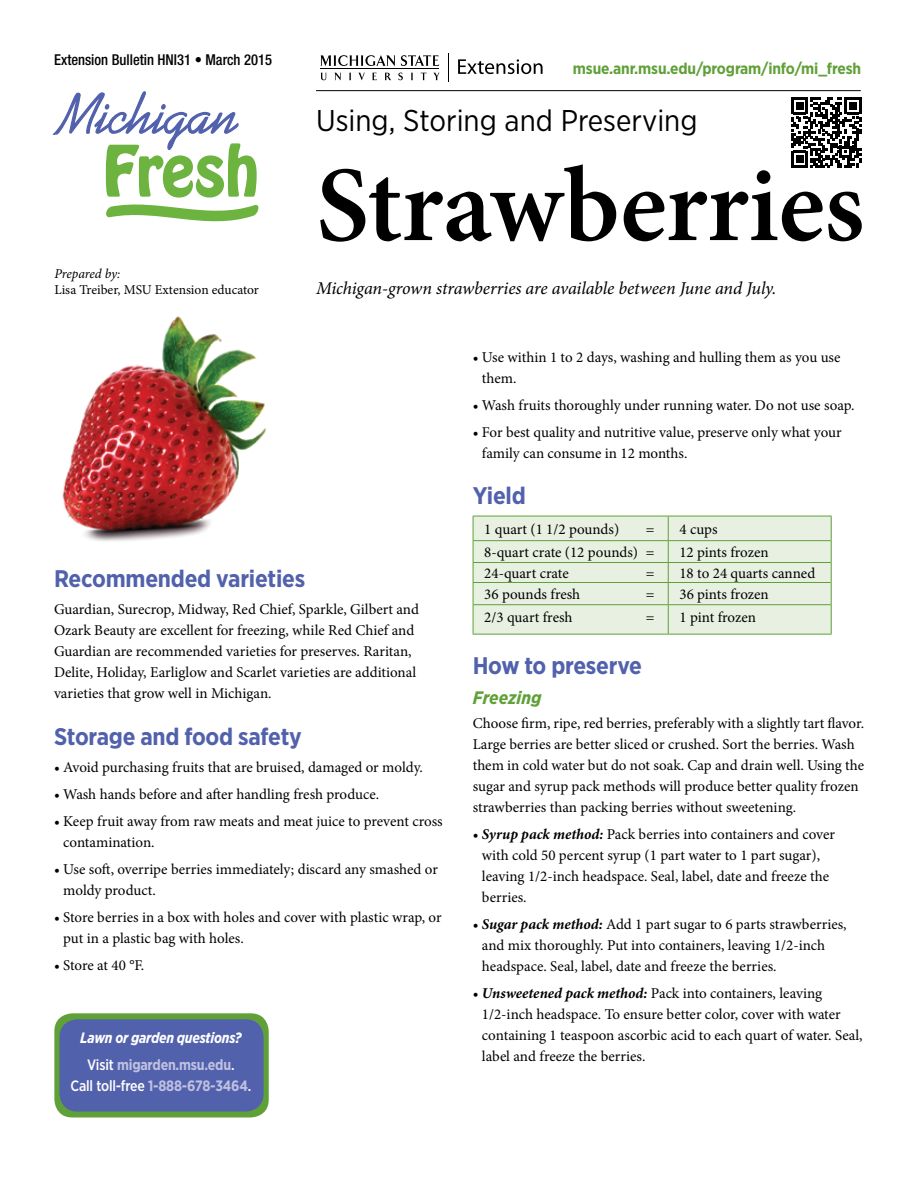
<style>
.page{position:relative;width:918px;height:1188px;background:#fff}
.page>*{position:absolute;margin:0;border:0;box-sizing:border-box;transform-origin:0 0}
.t1{font:600 107.25px "Minion Pro";letter-spacing:-.005em;color:#000}
.t2{font:30px "Gotham Narrow";color:#000}
.t3{font:700 24px "Gotham Narrow";letter-spacing:-.01em;color:#5261ac}
.t4{font:italic 18px "Minion Pro";letter-spacing:-.01em;color:#000}
.t5{font:italic 700 18px "Gotham Narrow";color:#5fa038}
.t6{font:700 15.75px "Gotham Narrow";letter-spacing:-.01em;color:#5fa038}
.Table{font:15px/21px "Minion Pro";color:#000}
.t7{font:500 condensed 15px "Helvetica Neue LT Std";color:#000}
.t8{font:500 15px "Gotham Narrow";letter-spacing:-.015em;color:#fff;scale:.95 1}
.t9{font:italic 700 15px "Gotham Narrow";letter-spacing:-.015em;color:#fff;scale:.95 1}
.t10{font:700 15px "Gotham Narrow";letter-spacing:-.015em;color:#c0c1e1;scale:.95 1}
.t11{font:13.5px "Minion Pro";color:#000}
.t12{font:italic 13.5px "Minion Pro";letter-spacing:-.01em;color:#000}
.s1{font-weight:500;color:#fff}
.s2{font-weight:700;color:#c0c1e1}
.s3{font-weight:700;font-style:italic}
</style>
<div class="page">
<svg style="left:321px;top:73px;width:6px;height:7px"></svg>
<svg style="left:334px;top:73px;width:7px;height:7px"></svg>
<svg style="left:349px;top:73px;width:2px;height:7px"></svg>
<svg style="left:358px;top:73px;width:7px;height:7px"></svg>
<svg style="left:372px;top:73px;width:5px;height:7px"></svg>
<svg style="left:385px;top:73px;width:6px;height:7px"></svg>
<svg style="left:398px;top:73px;width:5px;height:7px"></svg>
<svg style="left:411px;top:73px;width:2px;height:7px"></svg>
<svg style="left:421px;top:73px;width:5px;height:7px"></svg>
<svg style="left:433px;top:73px;width:6px;height:7px"></svg>
<svg style="left:321px;top:55px;width:74px;height:11px"></svg>
<svg style="left:401px;top:55px;width:38px;height:11px"></svg>
<hr style="left:320px;top:69px;width:119px;height:1px;background:#000">
<svg style="left:458px;top:59px;width:85px;height:15px"></svg>
<svg style="left:448px;top:53px;width:1px;height:29px"></svg>
<hr style="left:316px;top:90px;width:545px;height:1px;background:#000">
<svg style="left:791px;top:97px;width:71px;height:71px"></svg>
<svg style="left:52px;top:91px;width:206px;height:131px"></svg>
<div style="left:54px;top:1013px;width:215px;height:104px;background:#5fa038;border-radius:18px"></div>
<div style="left:59px;top:1019px;width:205px;height:93px;background:#5261ac;border-radius:18px"></div>
<img style="left:62px;top:316px;width:204px;height:225px">
<hr style="left:473px;top:634px;width:195px;height:1px;background:#5fa038">
<hr style="left:668px;top:634px;width:164px;height:1px;background:#5fa038">
<svg style="left:473px;top:516px;width:359px;height:118px;background:#e1ecd9"></svg>
<p class="t7" style="left:54px;top:50px;width:219px">Extension Bulletin HNI31 • March 2015</p>
<p class="t12" style="left:54px;top:264px;width:68px">Prepared by:</p>
<p class="t11" style="left:54px;top:281px;width:206px">Lisa Treiber, MSU Extension educator</p>
<p class="t6" style="left:573px;top:58px;width:290px">msue.anr.msu.edu/program/info/mi_fresh</p>
<p class="t2" style="left:316px;top:102px;width:383px">Using, Storing and Preserving</p>
<p class="t1" style="left:316px;top:132px;width:550px">Strawberries</p>
<p class="t4" style="left:316px;top:276px;width:462px">Michigan-grown strawberries are available between June and July.</p>
<p class="Table" style="left:482px;top:347px;width:360px;text-indent:-9px">• Use within 1 to 2 days, washing and hulling them as you use them.</p>
<p class="Table" style="left:473px;top:395px;width:383px">• Wash fruits thoroughly under running water. Do not use soap.</p>
<p class="Table" style="left:482px;top:422px;width:361px;text-indent:-9px">• For best quality and nutritive value, preserve only what your family can consume in 12 months.</p>
<p class="t3" style="left:473px;top:481px;width:55px">Yield</p>
<p class="t3" style="left:54px;top:564px;width:253px">Recommended varieties</p>
<p class="Table" style="left:54px;top:599px;width:367px">Guardian, Surecrop, Midway, Red Chief, Sparkle, Gilbert and Ozark Beauty are excellent for freezing, while Red Chief and Guardian are recommended varieties for preserves. Raritan, Delite, Holiday, Earliglow and Scarlet varieties are additional varieties that grow well in Michigan.</p>
<p class="t3" style="left:54px;top:721px;width:249px">Storage and food safety</p>
<p class="Table" style="left:54px;top:757px;width:370px">• Avoid purchasing fruits that are bruised, damaged or moldy.</p>
<p class="Table" style="left:54px;top:784px;width:327px">• Wash hands before and after handling fresh produce.</p>
<p class="Table" style="left:63px;top:811px;width:381px;text-indent:-9px">• Keep fruit away from raw meats and meat juice to prevent cross contamination.</p>
<p class="Table" style="left:63px;top:859px;width:376px;text-indent:-9px">• Use soft, overripe berries immediately; discard any smashed or moldy product.</p>
<p class="Table" style="left:63px;top:907px;width:380px;text-indent:-9px">• Store berries in a box with holes and cover with plastic wrap, or put in a plastic bag with holes.</p>
<p class="Table" style="left:54px;top:955px;width:92px">• Store at 40 °F.</p>
<p class="t9" style="left:80px;top:1028px;width:171px">Lawn or garden questions?</p>
<p class="t10" style="left:87px;top:1055px;width:157px"><span class="s1">Visit</span> migarden.msu.edu<span class="s1">.</span></p>
<p class="t8" style="left:71px;top:1076px;width:192px">Call toll-free <span class="s2">1-888-678-3464</span>.</p>
<p class="Table" style="left:484px;top:519px;width:136px">1 quart (1 1/2 pounds)</p>
<p class="Table" style="left:646px;top:519px;width:10px">=</p>
<p class="Table" style="left:679px;top:519px;width:40px">4 cups</p>
<p class="Table" style="left:484px;top:542px;width:172px">8-quart crate (12 pounds) =</p>
<p class="Table" style="left:679px;top:542px;width:91px">12 pints frozen</p>
<p class="Table" style="left:484px;top:563px;width:86px">24-quart crate</p>
<p class="Table" style="left:646px;top:563px;width:10px">=</p>
<p class="Table" style="left:679px;top:563px;width:137px">18 to 24 quarts canned</p>
<p class="Table" style="left:484px;top:584px;width:97px">36 pounds fresh</p>
<p class="Table" style="left:646px;top:584px;width:10px">=</p>
<p class="Table" style="left:679px;top:584px;width:91px">36 pints frozen</p>
<p class="Table" style="left:484px;top:607px;width:90px">2/3 quart fresh</p>
<p class="Table" style="left:646px;top:607px;width:10px">=</p>
<p class="Table" style="left:679px;top:607px;width:78px">1 pint frozen</p>
<p class="t3" style="left:473px;top:650px;width:171px">How to preserve</p>
<p class="t5" style="left:473px;top:686px;width:70px">Freezing</p>
<p class="Table" style="left:473px;top:713px;width:393px">Choose firm, ripe, red berries, preferably with a slightly tart flavor.<br>Large berries are better sliced or crushed. Sort the berries. Wash them in cold water but do not soak. Cap and drain well. Using the sugar and syrup pack methods will produce better quality frozen strawberries than packing berries without sweetening.</p>
<p class="Table" style="left:482px;top:824px;width:355px;text-indent:-9px">• <span class="s3">Syrup pack method:</span> Pack berries into containers and cover with cold 50 percent syrup (1 part water to 1 part sugar), leaving 1/2-inch headspace. Seal, label, date and freeze the berries.</p>
<p class="Table" style="left:482px;top:914px;width:366px;text-indent:-9px">• <span class="s3">Sugar pack method:</span> Add 1 part sugar to 6 parts strawberries, and mix thoroughly. Put into containers, leaving 1/2-inch headspace. Seal, label, date and freeze the berries.</p>
<p class="Table" style="left:482px;top:983px;width:382px;text-indent:-9px">• <span class="s3">Unsweetened pack method:</span> Pack into containers, leaving 1/2-inch headspace. To ensure better color, cover with water containing 1 teaspoon ascorbic acid to each quart of water. Seal, label and freeze the berries.</p>
</div>
